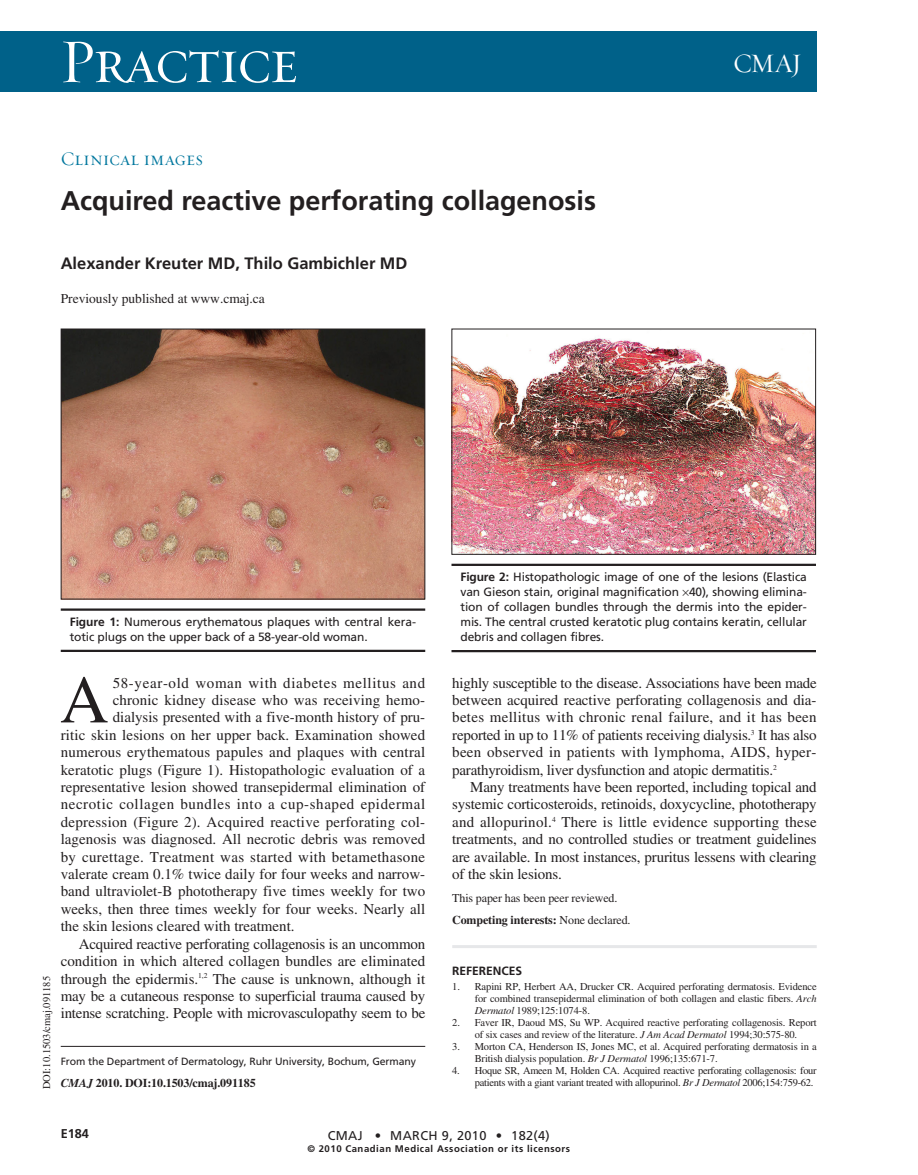
<style>
.page{position:relative;width:918px;height:1175px;background:#fff}
.page>*{position:absolute;margin:0;border:0;box-sizing:border-box;transform-origin:0 0}
.t1{font:67.5px "Times";color:#231f20}
.t2{font:63px "Requiem Display HTF Small Caps";letter-spacing:-.035em;color:#fff}
.t3{font:700 27px "Frutiger";color:#231f20}
.t4{font:27px "Requiem Display HTF Roman";color:#fff}
.t5{font:19.5px "Requiem Display HTF Small Caps";color:#00779e}
.t6{font:700 16.5px "Frutiger";color:#231f20}
.t7{font:15px/17.4px "Times";color:#231f20;text-align:justify}
.t8{font:15px "Times";letter-spacing:.02em;color:#231f20}
.t9{font:15px "Times";letter-spacing:.025em;color:#231f20}
.t10{font:15px "Times";letter-spacing:.04em;color:#231f20}
.t11{font:15px "Times";letter-spacing:.045em;color:#231f20}
.t12{font:13.5px "Times";color:#231f20}
.t13{font:12.75px "Frutiger";letter-spacing:.025em;color:#231f20}
.t14{font:700 12.75px "Frutiger";color:#231f20}
.t15{font:12px/15px "Frutiger";letter-spacing:-.01em;color:#231f20}
.t16{font:12px/22.5px "Times";letter-spacing:-.01em;color:#231f20}
.t17{font:700 12px "Times";letter-spacing:-.01em;color:#231f20}
.t18{font:700 12px "Frutiger";color:#231f20}
.t19{font:10.5px/12px "Times";letter-spacing:-.01em;color:#231f20}
.t20{font:10.5px "Frutiger";letter-spacing:-.01em;color:#231f20}
.t21{font:700 9.6px "Frutiger";letter-spacing:.055em;color:#231f20}
.s1{font-weight:700}
.s2{font-style:italic}
</style>
<div class="page">
<div style="left:0;top:32px;width:817px;height:60px;background:#006189"></div>
<hr style="left:452px;top:945px;width:365px;height:3px;background:#e6e7e9">
<hr style="left:61px;top:1046px;width:364px;height:1px;background:#231f20">
<img style="left:63px;top:330px;width:360px;height:267px">
<div style="left:61px;top:328px;width:364px;height:271px;border:1px solid #231f20"></div>
<hr style="left:61px;top:608px;width:364px;height:2px;background:#231f20">
<hr style="left:61px;top:649px;width:364px;height:3px;background:#231f20">
<img style="left:454px;top:338px;width:360px;height:214px">
<hr style="left:452px;top:563px;width:364px;height:3px;background:#231f20">
<hr style="left:452px;top:650px;width:364px;height:2px;background:#231f20">
<h2 class="t2" style="left:59px;top:23px;width:241px">Practice</h2>
<h3 class="t5" style="left:61px;top:147px;width:144px">Clinical images</h3>
<h3 class="t3" style="left:61px;top:190px;width:537px">Acquired reactive perforating collagenosis</h3>
<p class="t6" style="left:61px;top:256px;width:348px">Alexander Kreuter MD, Thilo Gambichler MD</p>
<p class="t12" style="left:61px;top:293px;width:206px">Previously published at www.cmaj.ca</p>
<h3 class="t4" style="left:733px;top:53px;width:70px">CMAJ</h3>
<p class="t15" style="left:70px;top:615px;width:348px"><span class="s1">Figure 1:</span> Numerous erythematous plaques with central kera&shy;totic plugs on the upper back of a 58-year-old woman.</p>
<p class="t19" style="left:42px;top:1089px;width:115px;rotate:-90deg">DOI:10.1503/cmaj.091185</p>
<h1 class="t1" style="left:60px;top:675px;width:50px">A</h1>
<p class="t11" style="left:113px;top:677px;width:314px">58-year-old woman with diabetes mellitus and</p>
<p class="t7" style="left:113px;top:692px;width:314px">chronic kidney disease who was receiving hemo -</p>
<p class="t7" style="left:113px;top:710px;width:314px">dialysis presented with a five-month history of pru-</p>
<p class="t7" style="left:61px;top:727px;width:366px">ritic skin lesions on her upper back. Examination showed</p>
<p class="t7" style="left:61px;top:745px;width:366px">numerous erythematous papules and plaques with central</p>
<p class="t7" style="left:61px;top:762px;width:366px">keratotic plugs (Figure 1). Histopathologic evaluation of a</p>
<p class="t7" style="left:61px;top:779px;width:366px">representative lesion showed transepidermal elimination of</p>
<p class="t10" style="left:61px;top:799px;width:366px">necrotic collagen bundles into a cup-shaped epidermal</p>
<p class="t8" style="left:61px;top:816px;width:366px">depression (Figure 2). Acquired reactive perforating col-</p>
<p class="t7" style="left:61px;top:832px;width:366px">lagenosis was diagnosed. All necrotic debris was removed</p>
<p class="t9" style="left:61px;top:851px;width:366px">by curettage. Treatment was started with betamethasone</p>
<p class="t7" style="left:61px;top:866px;width:366px">valerate cream 0.1% twice daily for four weeks and narrow-</p>
<p class="t7" style="left:61px;top:884px;width:366px">band ultraviolet-B phototherapy five times weekly for two</p>
<p class="t7" style="left:61px;top:901px;width:366px">weeks, then three times weekly for four weeks. Nearly all</p>
<p class="t7" style="left:61px;top:919px;width:235px">the skin lesions cleared with treatment.</p>
<p class="t7" style="left:79px;top:936px;width:348px">Acquired reactive perforating collagenosis is an uncommon</p>
<p class="t7" style="left:61px;top:953px;width:366px">condition in which altered collagen bundles are eliminated</p>
<p class="t7" style="left:61px;top:971px;width:366px">through the epidermis.<sup>1,2</sup> The cause is unknown, although it</p>
<p class="t7" style="left:61px;top:988px;width:366px">may be a cutaneous response to superficial trauma caused by</p>
<p class="t7" style="left:61px;top:1006px;width:366px">intense scratching. People with micro vasculopathy seem to be</p>
<p class="t20" style="left:61px;top:1056px;width:357px">From the Department of Dermatology, Ruhr University, Bochum, Germany</p>
<p class="t17" style="left:61px;top:1078px;width:196px"><span class="s2">CMAJ</span> 2010. DOI:10.1503/cmaj.091185</p>
<p class="t15" style="left:460px;top:570px;width:348px;text-align:justify"><span class="s1">Figure 2:</span> Histopathologic image of one of the lesions (Elastica van Gieson stain, original magnification 40), showing elimina&shy;tion of collagen bundles through the dermis into the epider&shy;mis. The central crusted keratotic plug contains keratin, cellular debris and collagen fibres.</p>
<p class="t7" style="left:452px;top:675px;width:366px">highly susceptible to the disease. Associations have been made between acquired reactive perforating collagenosis and dia&shy;betes mellitus with chronic renal failure, and it has been reported in up to 11% of patients receiving dialysis.<sup>3</sup> It has also been observed in patients with lymphoma, AIDS, hyper&shy;parathyroidism, liver dysfunction and atopic dermatitis.<sup>2</sup></p>
<p class="t7" style="left:452px;top:779px;width:366px;text-indent:18px">Many treatments have been reported, including topical and systemic corticosteroids, retinoids, doxycycline, phototherapy and allopurinol.<sup>4</sup> There is little evidence supporting these treatments, and no controlled studies or treatment guidelines are available. In most instances, pruritus lessens with clearing of the skin lesions.</p>
<p class="t16" style="left:452px;top:887px;width:180px">This paper has been peer reviewed.<br><span class="s1">Competing interests:</span> None declared.</p>
<p class="t18" style="left:452px;top:966px;width:71px">REFERENCES</p>
<p class="t19" style="left:475px;top:981px;width:344px;text-align:justify;text-indent:-23px">1. Rapini RP, Herbert AA, Drucker CR. Acquired perforating dermatosis. Evidence for combined transepidermal elimination of both collagen and elastic fibers. <span class="s2">Arch Dermatol</span> 1989;125:1074-8.</p>
<p class="t19" style="left:452px;top:1017px;width:366px;text-align:center">2. Faver IR, Daoud MS, Su WP. Acquired reactive perforating collagenosis. Report of six cases and review of the literature. <span class="s2">J Am Acad Dermatol</span> 1994;30:575-80.</p>
<p class="t19" style="left:475px;top:1041px;width:344px;text-indent:-23px">3. Morton CA, Henderson IS, Jones MC, et al. Acquired perforating dermatosis in a<br>British dialysis population. <span class="s2">Br J Dermatol</span> 1996;135:671-7.</p>
<p class="t19" style="left:475px;top:1065px;width:344px;text-indent:-23px">4. Hoque SR, Ameen M, Holden CA. Acquired reactive perforating collagenosis: four patients with a giant variant treated with allopurinol. <span class="s2">Br J Dermatol</span> 2006; 154: 759-62.</p>
<p class="t14" style="left:61px;top:1128px;width:30px">E184</p>
<p class="t13" style="left:328px;top:1130px;width:224px">CMAJ • MARCH 9, 2010 • 182(4)</p>
<p class="t21" style="left:307px;top:1145px;width:264px">© 2010 Canadian Medical Association or its licensors</p>
</div>
